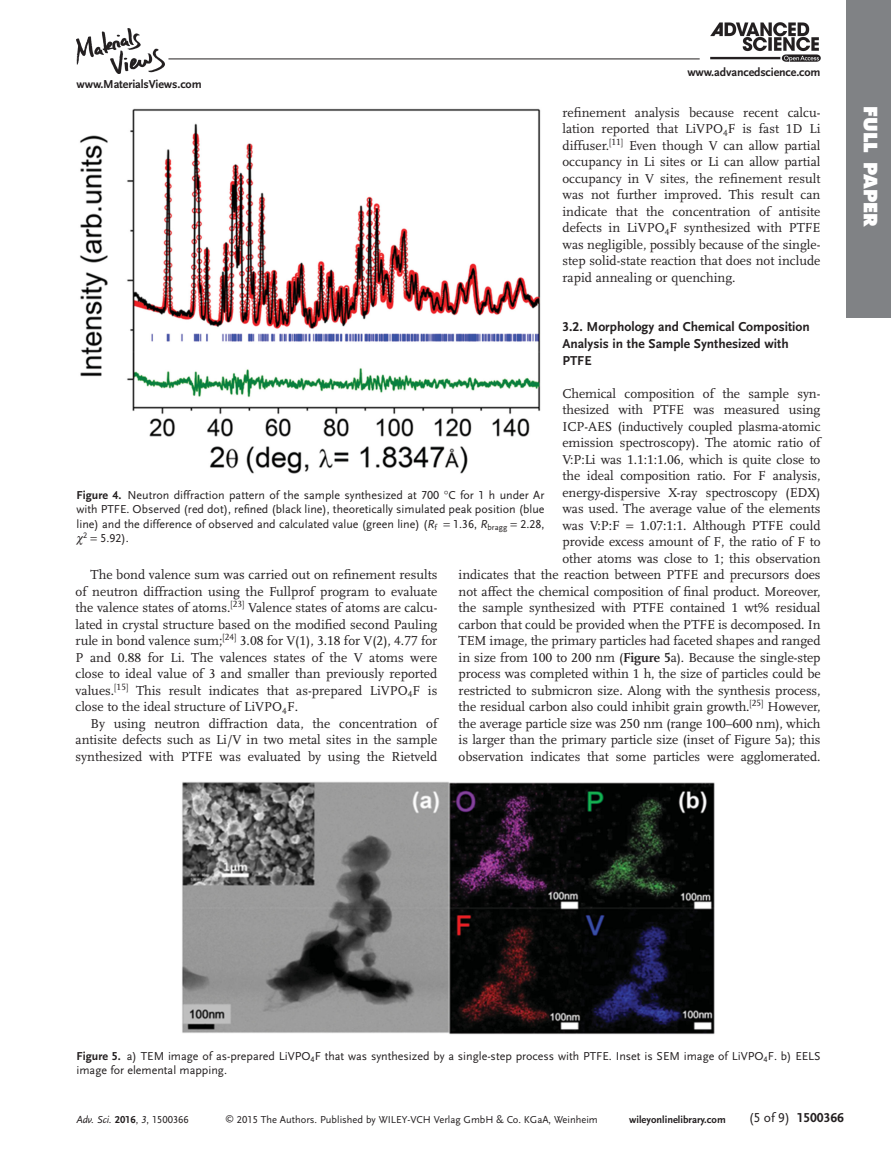
<style>
.page{position:relative;width:891px;height:1175px;background:#fff}
.page>*{position:absolute;margin:0;border:0;box-sizing:border-box;transform-origin:0 0}
.t1{font:800 18px "Futura";letter-spacing:.005em;color:#fff}
.t2{font:13.5px/16.5px "Scala LF";letter-spacing:-.005em;color:#231f20;text-align:justify}
.t3{font:700 13.5px/16.5px "Scala Sans LF";color:#231f20}
.t4{font:12px/14.2px "Scala Sans LF";color:#231f20;text-align:justify}
.t5{font:700 12px "Scala Sans LF";letter-spacing:-.01em;color:#231f20}
.t6{font:10.5px "Scala Sans LF";color:#231f20}
.t7{font:700 10.5px "Scala Sans LF";color:#231f20}
.t8{font:italic 10.5px "Scala Sans LF";color:#231f20}
.s1{font-weight:700}
.s2{font-style:italic}
.s3{font-weight:700;font-style:normal}
.s4{font-style:normal}
.s5{font-size:9px}
.s6{font-weight:400}
</style>
<div class="page">
<div style="left:846px;top:0;width:45px;height:317px;background:#808285"></div>
<img style="left:77px;top:28px;width:88px;height:45px">
<hr style="left:168px;top:59px;width:532px;height:1px;background:#231f20">
<img style="left:710px;top:22px;width:111px;height:40px">
<img style="left:80px;top:108px;width:461px;height:366px">
<img style="left:182px;top:781px;width:533px;height:254px">
<p class="t5" style="left:77px;top:79px;width:127px">www.MaterialsViews.com</p>
<p class="t5" style="left:687px;top:66px;width:135px">www.advancedscience.com</p>
<p class="t2" style="left:563px;top:105px;width:259px">refinement analysis because recent calcu&shy;lation reported that LiVPO <sub>4</sub> F is fast 1D Li diffuser. <sup>[</sup> <sup>11</sup> <sup>]</sup> Even though V can allow partial occupancy in Li sites or Li can allow partial occupancy in V sites, the refinement result was not further improved. This result can indicate that the concentration of antisite defects in LiVPO <sub>4</sub> F synthesized with PTFE was negligible, possibly because of the single&shy;step solid-state reaction that does not include rapid annealing or quenching.</p>
<p class="t3" style="left:563px;top:319px;width:249px">3.2. Morphology and Chemical Composition<br>Analysis in the Sample Synthesized with<br>PTFE</p>
<p class="t2" style="left:563px;top:386px;width:259px">Chemical composition of the sample syn&shy;thesized with PTFE was measured using ICP-AES (inductively coupled plasma-atomic emission spectroscopy). The atomic ratio of V:P:Li was 1.1:1:1.06, which is quite close to the ideal composition ratio. For F analysis, energy-dispersive X-ray spectroscopy (EDX) was used. The average value of the elements was V:P:F</p>
<p class="t4" style="left:77px;top:488px;width:469px"><span class="s1">Figure 4.</span> Neutron diffraction pattern of the sample synthesized at 700 C for 1 h under Ar with PTFE. Observed (red dot), refined (black line), theoretically simulated peak position (blue line) and the difference of observed and calculated value (green line) ( <span class="s2">R</span><sub>f</sub></p>
<p class="t4" style="left:453px;top:517px;width:93px">1.36, <span class="s2">R</span><sub>bragg</sub> 2.28,</p>
<p class="t2" style="left:459px;top:517px;width:363px;text-align:right">1.07:1:1. Although PTFE could<br>provide excess amount of F, the ratio of F to<br>other atoms was close to 1; this observation<br>indicates that the reaction between PTFE and precursors does not affect the chemical composition of final product. Moreover, the sample synthesized with PTFE contained 1 wt% residual carbon that could be provided when the PTFE is decomposed. In TEM image, the primary particles had faceted shapes and ranged in size from 100 to 200 nm ( <span class="s1">Figure 5</span> a). Because the single-step process was completed within 1 h, the size of particles could be restricted to submicron size. Along with the synthesis process, the residual carbon also could inhibit grain growth. <sup>[</sup> <sup>25</sup> <sup>]</sup> However, the average particle size was 250 nm (range 100–600 nm), which is larger than the primary particle size (inset of Figure 5 a); this observation indicates that some particles were agglomerated.</p>
<p class="t4" style="left:83px;top:531px;width:47px"><sup>2</sup> 5.92).</p>
<p class="t2" style="left:76px;top:567px;width:363px;text-indent:15px">The bond valence sum was carried out on refinement results of neutron diffraction using the Fullprof program to evaluate the valence states of atoms. <sup>[</sup> <sup>23</sup> <sup>]</sup> Valence states of atoms are calcu&shy;lated in crystal structure based on the modified second Pauling rule in bond valence sum; <sup>[</sup> <sup>24</sup> <sup>]</sup> 3.08 for V(1), 3.18 for V(2), 4.77 for P and 0.88 for Li. The valences states of the V atoms were close to ideal value of 3 and smaller than previously reported values. <sup>[</sup> <sup>15</sup> <sup>]</sup> This result indicates that as-prepared LiVPO <sub>4</sub> F is close to the ideal structure of LiVPO <sub>4</sub> F.</p>
<p class="t2" style="left:76px;top:716px;width:363px;text-indent:15px">By using neutron diffraction data, the concentration of antisite defects such as Li/V in two metal sites in the sample synthesized with PTFE was evaluated by using the Rietveld</p>
<h1 class="t1" style="left:878px;top:106px;width:123px;rotate:90deg">FULL PAPER</h1>
<p class="t4" style="left:77px;top:1049px;width:746px"><span class="s1">Figure 5.</span> a) TEM image of as-prepared LiVPO <sub>4</sub> F that was synthesized by a single-step process with PTFE. Inset is SEM image of LiVPO <sub>4</sub> F. b) EELS image for elemental mapping.</p>
<p class="t8" style="left:77px;top:1114px;width:114px">Adv. Sci. <span class="s3">2016</span><span class="s4">,</span> 3<span class="s4">, 1500366</span></p>
<p class="t6" style="left:225px;top:1114px;width:374px"><span class="s5">©</span> 2015 The Authors. Published by WILEY-VCH Verlag GmbH &amp; Co. KGaA, Weinheim</p>
<p class="t7" style="left:629px;top:1114px;width:98px">wileyonlinelibrary.com</p>
<p class="t3" style="left:749px;top:1110px;width:97px"><span class="s6">(5 of 9)</span> 1500366</p>
</div>
